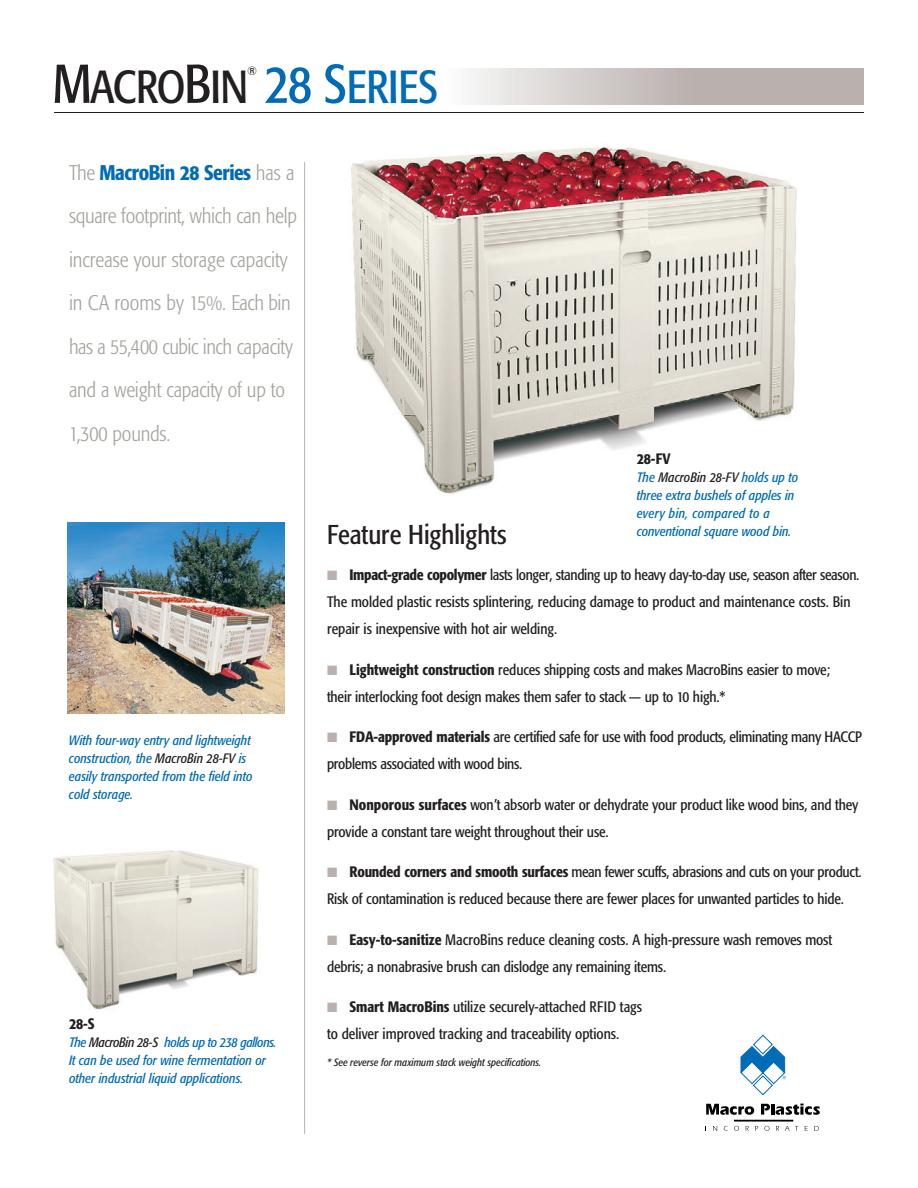
<style>
.page{position:relative;width:918px;height:1188px;background:#fff}
.page>*{position:absolute;margin:0;border:0;box-sizing:border-box;transform-origin:0 0}
.t1{font:condensed 45.9px "Formata";letter-spacing:-.005em;color:#231f20}
.t2{font:condensed 27px "Formata";color:#231f20}
.t3{font:300 condensed 21px/43.5px "Formata";letter-spacing:-.01em;color:#a5a39c}
.t4{font:condensed 15px/27px "Formata";letter-spacing:-.01em;color:#231f20}
.t5{font:500 condensed 15px "Formata";color:#231f20}
.t6{font:italic condensed 13.5px/18px "Formata";color:#006bb6}
.t7{font:condensed 12px "Formata";color:#231f20}
.t8{font:italic condensed 10.5px "Formata";color:#231f20}
.s1{font-size:54px}
.s2{font-size:54px;color:#006bb6}
.s3{color:#006bb6}
.s4{font-weight:500;color:#006bb6}
.s5{color:#231f20}
.s6{color:#b8b1ae}
.s7{font-weight:500}
.s8{font-family:"Helvetica";font-stretch:normal}
</style>
<div class="page">
<div style="left:556px;top:68px;width:308px;height:36px;background:#b8b1ae"></div>
<img style="left:351px;top:146px;width:446px;height:348px">
<svg style="left:740px;top:1034px;width:46px;height:62px"></svg>
<svg style="left:706px;top:1104px;width:48px;height:11px"></svg>
<svg style="left:761px;top:1104px;width:59px;height:11px"></svg>
<svg style="left:713px;top:1126px;width:4px;height:5px"></svg>
<svg style="left:734px;top:1126px;width:5px;height:5px"></svg>
<svg style="left:746px;top:1126px;width:3px;height:5px"></svg>
<svg style="left:764px;top:1126px;width:5px;height:5px"></svg>
<svg style="left:776px;top:1126px;width:3px;height:5px"></svg>
<svg style="left:785px;top:1126px;width:13px;height:5px"></svg>
<svg style="left:814px;top:1126px;width:5px;height:5px"></svg>
<hr style="left:734px;top:1120px;width:59px;height:2px;background:#000">
<img style="left:68px;top:522px;width:216px;height:191px">
<div style="left:447px;top:68px;width:246px;height:36px;background:linear-gradient(to right,#fbfbfb,#b8afad)"></div>
<hr style="left:54px;top:112px;width:810px;height:1px;background:#231f20">
<hr style="left:304px;top:162px;width:1px;height:972px;background:#b8b1ae">
<img style="left:53px;top:850px;width:206px;height:160px">
<h1 class="t1" style="left:52px;top:68px;width:387px"><span class="s1">M</span>ACRO<span class="s1">B</span>IN <span class="s2">28 S</span><span class="s3">ERIES</span></h1>
<p class="t7" style="left:247px;top:66px;width:11px">®</p>
<h3 class="t3" style="left:69px;top:152px;width:230px">The <span class="s4">MacroBin 28 Series</span> has a square footprint, which can help increase your storage capacity in CA rooms by 15%. Each bin has a 55,400 cubic inch capacity and a weight capacity of up to<br>1,300 pounds.</h3>
<p class="t6" style="left:69px;top:732px;width:185px">With four-way entry and lightweight construction, the <span class="s5">MacroBin 28-FV</span> is easily transported from the field into cold storage.</p>
<p class="t5" style="left:69px;top:1018px;width:27px">28-S</p>
<p class="t6" style="left:69px;top:1035px;width:209px">The <span class="s5">MacroBin 28-S</span> holds up to 238 gallons.<br>It can be used for wine fermentation or other industrial liquid applications.</p>
<p class="t5" style="left:637px;top:453px;width:35px">28-FV</p>
<p class="t6" style="left:637px;top:470px;width:163px">The <span class="s5">MacroBin 28-FV</span> holds up to three extra bushels of apples in every bin, compared to a conventional square wood bin.</p>
<h2 class="t2" style="left:327px;top:523px;width:181px">Feature Highlights</h2>
<p class="t4" style="left:327px;top:563px;width:534px"><span class="s6">■</span> <span class="s7">Impact-grade copolymer</span> lasts longer, standing up to heavy day-to-day use, season after season.<br>The molded plastic resists splintering, reducing damage to product and maintenance costs. Bin repair is inexpensive with hot air welding.</p>
<p class="t4" style="left:327px;top:657px;width:505px"><span class="s6">■</span> <span class="s7">Lightweight construction</span> reduces shipping costs and makes MacroBins easier to move; their interlocking foot design makes them safer to stack<span class="s8">—</span> up to 10 high.*</p>
<p class="t4" style="left:327px;top:725px;width:537px"><span class="s6">■</span> <span class="s7">FDA-approved materials</span> are certified safe for use with food products, eliminating many HACCP problems associated with wood bins.</p>
<p class="t4" style="left:327px;top:792px;width:533px"><span class="s6">■</span> <span class="s7">Nonporous surfaces</span> won’t absorb water or dehydrate your product like wood bins, and they provide a constant tare weight throughout their use.</p>
<p class="t4" style="left:327px;top:860px;width:536px"><span class="s6">■</span> <span class="s7">Rounded corners and smooth surfaces</span> mean fewer scuffs, abrasions and cuts on your product.<br>Risk of contamination is reduced because there are fewer places for unwanted particles to hide.</p>
<p class="t4" style="left:327px;top:927px;width:507px"><span class="s6">■</span> <span class="s7">Easy-to-sanitize</span> MacroBins reduce cleaning costs. A high-pressure wash removes most debris; a nonabrasive brush can dislodge any remaining items.</p>
<p class="t4" style="left:327px;top:995px;width:317px"><span class="s6">■</span> <span class="s7">Smart MacroBins</span> utilize securely-attached RFID tags to deliver improved tracking and traceability options.</p>
<p class="t8" style="left:327px;top:1058px;width:216px">* See reverse for maximum stack weight specifications.</p>
</div>
